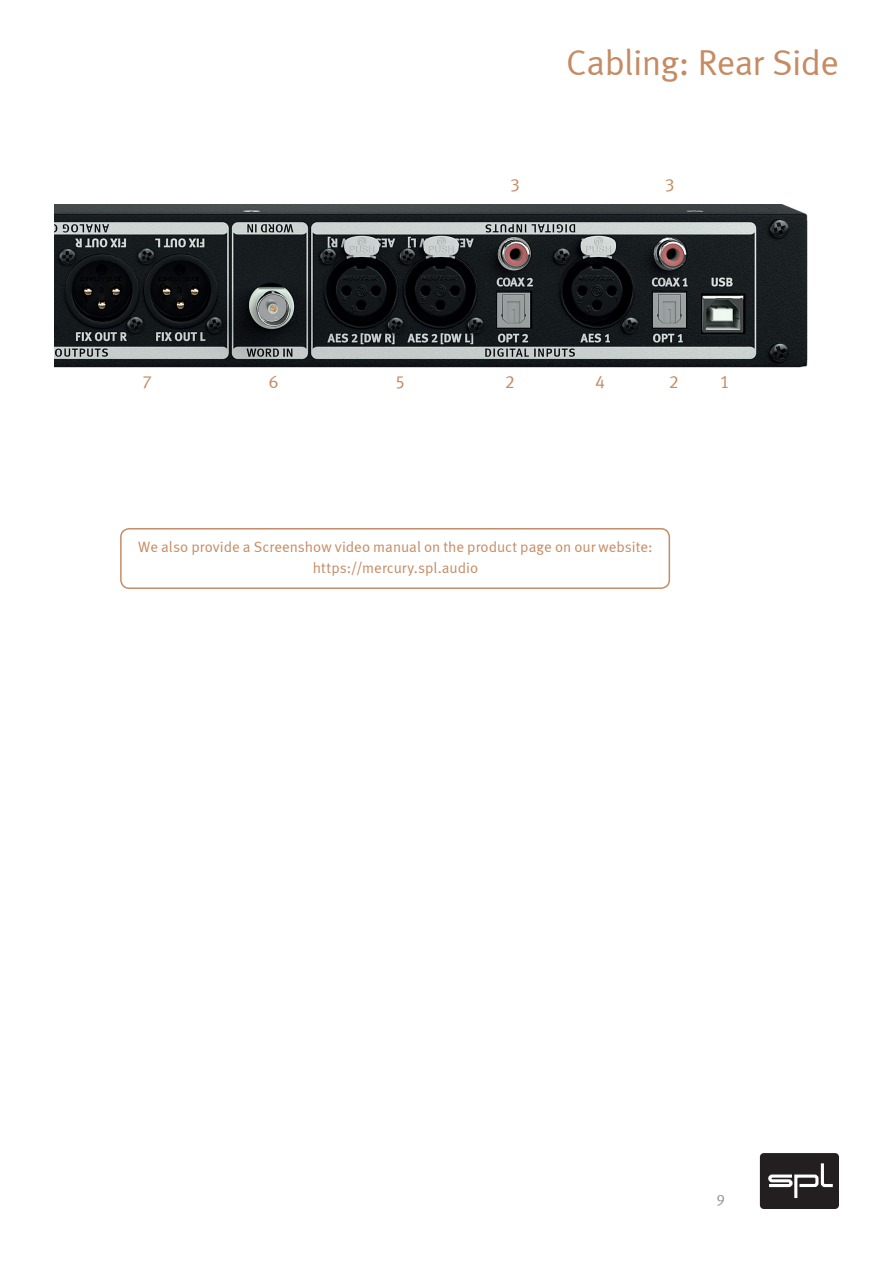
<style>
.page{position:relative;width:893px;height:1263px;background:#fff}
.page>*{position:absolute;margin:0;border:0;box-sizing:border-box;transform-origin:0 0}
.t1{font:36px "Meta Normal LF";letter-spacing:-.02em;color:#c58b63}
.t2{font:18px "Meta Normal LF";color:#c58b63}
.t3{font:15px/21px "Meta Normal LF";color:#c58b63;text-align:center}
.t4{font:15px "Meta Normal LF";color:#939598}
</style>
<div class="page">
<div style="left:760px;top:1153px;width:79px;height:56px;background:#231f20;border-radius:4px"></div>
<svg style="left:768px;top:1163px;width:65px;height:35px"></svg>
<div style="left:120px;top:528px;width:550px;height:61px;border:2px solid #c58c66;border-radius:9px"></div>
<img style="left:54px;top:204px;width:753px;height:163px">
<h1 class="t1" style="left:566px;top:41px;width:274px">Cabling: Rear Side</h1>
<p class="t2" style="left:510px;top:174px;width:12px">3</p>
<p class="t2" style="left:665px;top:174px;width:12px">3</p>
<p class="t2" style="left:142px;top:372px;width:12px">7</p>
<p class="t2" style="left:268px;top:372px;width:12px">6</p>
<p class="t2" style="left:395px;top:372px;width:12px">5</p>
<p class="t2" style="left:505px;top:372px;width:12px">2</p>
<p class="t2" style="left:595px;top:372px;width:12px">4</p>
<p class="t2" style="left:669px;top:372px;width:12px">2</p>
<p class="t2" style="left:720px;top:372px;width:12px">1</p>
<p class="t3" style="left:138px;top:536px;width:516px">We also provide a Screenshow video manual on the product page on our website: https://mercury.spl.audio</p>
<p class="t4" style="left:717px;top:1191px;width:10px">9</p>
</div>
